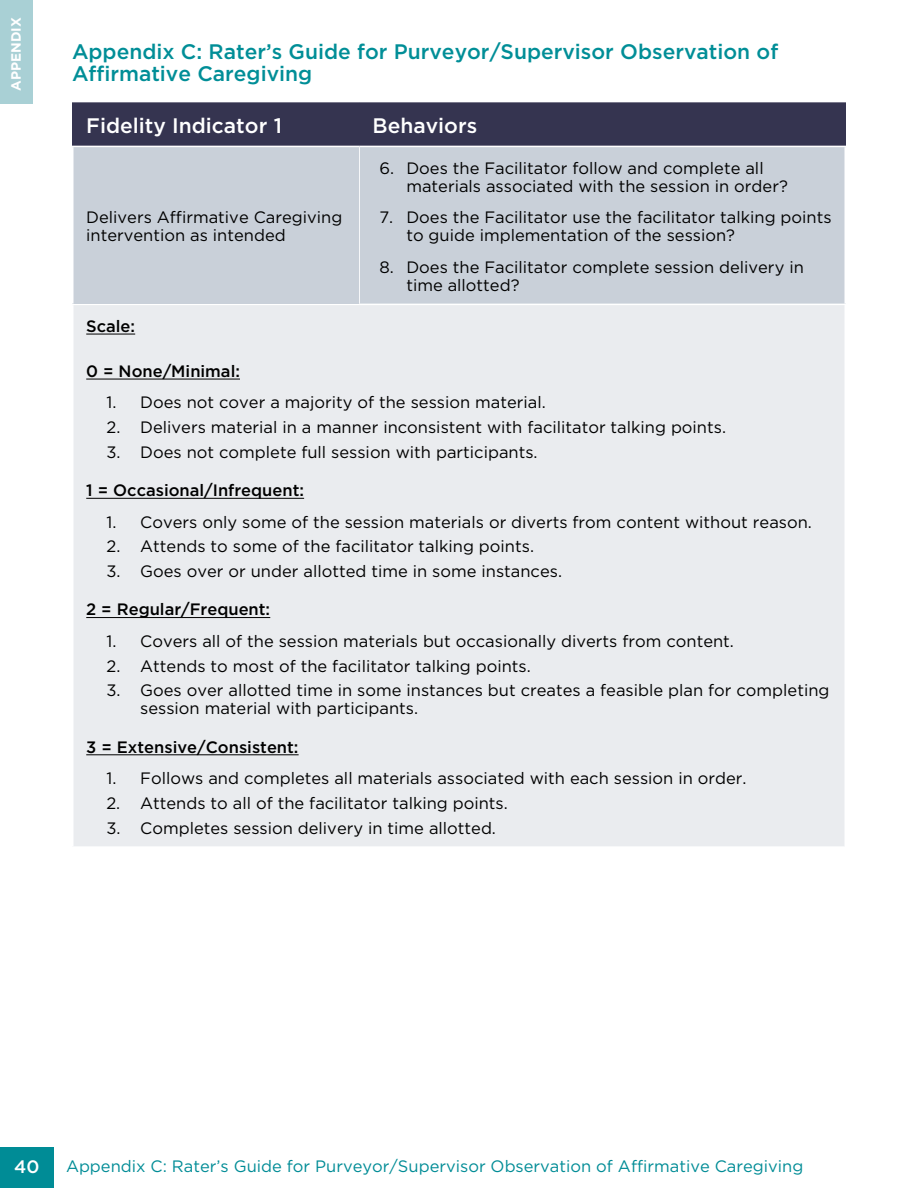
<style>
.page{position:relative;width:918px;height:1188px;background:#fff}
.page>*{position:absolute;margin:0;border:0;box-sizing:border-box;transform-origin:0 0}
.t1{font:500 21px/22.5px "Gotham";color:#008e97}
.t2{font:500 21px "Gotham";color:#fff}
.t3{font:500 18px "Gotham";color:#fff}
.t4{font:16.5px/18px "Gotham";color:#000}
.t5{font:500 16.5px "Gotham";color:#000}
.t6{font:16.5px "Gotham";color:#008c96}
.t7{font:700 13.5px "Gotham";color:#fff}
</style>
<div class="page">
<div style="left:0;top:0;width:33px;height:103px;background:#a9d0d5"></div>
<div style="left:0;top:1147px;width:54px;height:41px;background:#008c96"></div>
<div style="left:359px;top:146px;width:486px;height:158px;background:#c9d0d9"></div>
<div style="left:73px;top:304px;width:772px;height:543px;background:#eaecef"></div>
<hr style="left:844px;top:305px;width:2px;height:541px;background:#fff">
<hr style="left:72px;top:305px;width:2px;height:541px;background:#fff">
<hr style="left:72px;top:304px;width:287px;height:1px;background:#fff">
<hr style="left:359px;top:304px;width:487px;height:1px;background:#fff">
<hr style="left:844px;top:147px;width:2px;height:157px;background:#fff">
<hr style="left:72px;top:846px;width:287px;height:2px;background:#fff">
<hr style="left:359px;top:846px;width:487px;height:2px;background:#fff">
<hr style="left:358px;top:147px;width:2px;height:157px;background:#fff">
<hr style="left:86px;top:334px;width:49px;height:1px;background:#000">
<hr style="left:86px;top:379px;width:154px;height:1px;background:#000">
<hr style="left:86px;top:498px;width:218px;height:1px;background:#000">
<hr style="left:86px;top:617px;width:184px;height:1px;background:#000">
<hr style="left:86px;top:755px;width:213px;height:1px;background:#000">
<div style="left:73px;top:102px;width:286px;height:44px;background:#353450"></div>
<div style="left:359px;top:102px;width:486px;height:44px;background:#353450"></div>
<div style="left:73px;top:146px;width:286px;height:158px;background:#c9d0d9"></div>
<hr style="left:72px;top:146px;width:287px;height:1px;background:#fff">
<hr style="left:72px;top:147px;width:2px;height:157px;background:#fff">
<hr style="left:359px;top:146px;width:487px;height:1px;background:#fff">
<p class="t7" style="left:8px;top:91px;width:75px;rotate:-90deg">APPENDIX</p>
<h3 class="t1" style="left:72px;top:40px;width:708px">Appendix C: Rater’s Guide for Purveyor/Supervisor Observation of<br>Affirmative Caregiving</h3>
<p class="t2" style="left:86px;top:114px;width:197px">Fidelity Indicator 1</p>
<p class="t2" style="left:373px;top:114px;width:106px">Behaviors</p>
<p class="t4" style="left:86px;top:208px;width:258px">Delivers Affirmative Caregiving intervention as intended</p>
<p class="t4" style="left:406px;top:159px;width:383px;text-indent:-27px">6. Does the Facilitator follow and complete all materials associated with the session in order?</p>
<p class="t4" style="left:406px;top:208px;width:427px;text-indent:-27px">7. Does the Facilitator use the facilitator talking points to guide implementation of the session?</p>
<p class="t4" style="left:406px;top:258px;width:399px;text-indent:-27px">8. Does the Facilitator complete session delivery in time allotted?</p>
<p class="t5" style="left:86px;top:317px;width:50px">Scale:</p>
<p class="t5" style="left:86px;top:362px;width:155px">0 = None/Minimal:</p>
<p class="t4" style="left:106px;top:393px;width:441px">1. Does not cover a majority of the session material.</p>
<p class="t4" style="left:106px;top:418px;width:621px">2. Delivers material in a manner inconsistent with facilitator talking points.</p>
<p class="t4" style="left:106px;top:443px;width:433px">3. Does not complete full session with participants.</p>
<p class="t5" style="left:86px;top:481px;width:219px">1 = Occasional/Infrequent:</p>
<p class="t4" style="left:106px;top:512px;width:707px">1. Covers only some of the session materials or diverts from content without reason.</p>
<p class="t4" style="left:106px;top:537px;width:429px">2. Attends to some of the facilitator talking points.</p>
<p class="t4" style="left:106px;top:562px;width:457px">3. Goes over or under allotted time in some instances.</p>
<p class="t5" style="left:86px;top:600px;width:186px">2 = Regular/Frequent:</p>
<p class="t4" style="left:106px;top:632px;width:629px">1. Covers all of the session materials but occasionally diverts from content.</p>
<p class="t4" style="left:106px;top:656px;width:426px">2. Attends to most of the facilitator talking points.</p>
<p class="t4" style="left:140px;top:681px;width:691px;text-indent:-34px">3. Goes over allotted time in some instances but creates a feasible plan for completing session material with participants.</p>
<p class="t5" style="left:86px;top:737px;width:214px">3 = Extensive/Consistent:</p>
<p class="t4" style="left:106px;top:769px;width:642px">1. Follows and completes all materials associated with each session in order.</p>
<p class="t4" style="left:106px;top:794px;width:403px">2. Attends to all of the facilitator talking points.</p>
<p class="t4" style="left:106px;top:818px;width:391px">3. Completes session delivery in time allotted.</p>
<p class="t3" style="left:14px;top:1157px;width:27px">40</p>
<p class="t6" style="left:66px;top:1157px;width:739px">Appendix C: Rater’s Guide for Purveyor/Supervisor Observation of Affirmative Caregiving</p>
</div>
